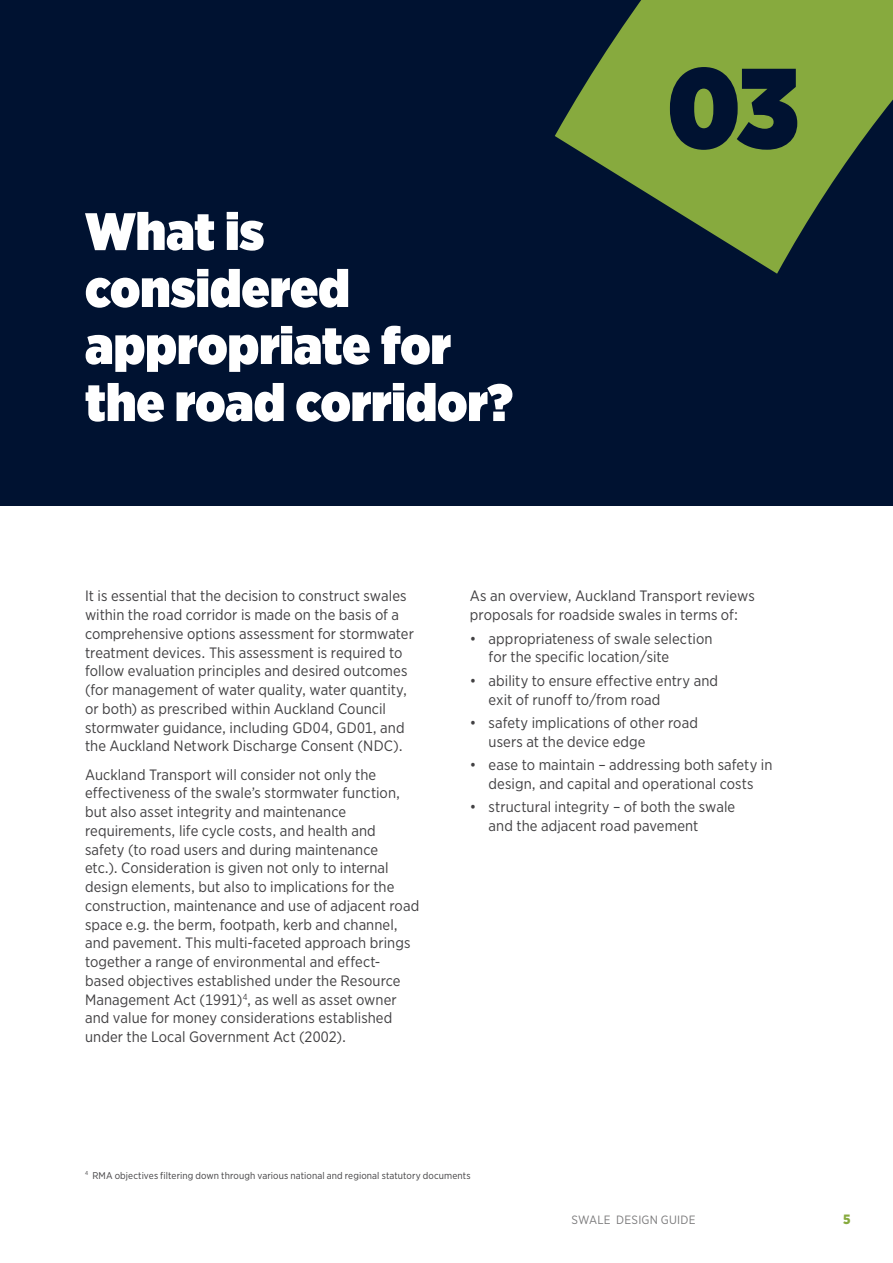
<style>
.page{position:relative;width:893px;height:1263px;background:#fff}
.page>*{position:absolute;margin:0;border:0;box-sizing:border-box;transform-origin:0 0}
.t1{font:900 113.4px "Gotham Narrow";color:#001231}
.t2{font:900 52.5px/57px "Gotham Narrow";color:#fff}
.t3{font:15px/18.8px "Gotham Narrow";letter-spacing:.005em;color:#414042}
.t4{font:900 13.5px "Gotham Narrow";color:#87aa3e}
.t5{font:12px "Gotham Narrow";letter-spacing:.02em;color:#414042}
.t6{font:9.75px "Gotham Narrow";letter-spacing:.01em;color:#414042}
</style>
<div class="page">
<div style="left:0;top:0;width:893px;height:505px;background:#001231"></div>
<svg style="left:555px;top:0;width:338px;height:274px;fill:#87aa3e"></svg>
<h2 class="t2" style="left:85px;top:202px;width:429px">What is considered appropriate for the road corridor?</h2>
<h1 class="t1" style="left:667px;top:31px;width:133px">03</h1>
<p class="t3" style="left:85px;top:586px;width:330px">It is essential that the decision to construct swales within the road corridor is made on the basis of a comprehensive options assessment for stormwater treatment devices. This assessment is required to follow evaluation principles and desired outcomes (for management of water quality, water quantity, or both) as prescribed within Auckland Council stormwater guidance, including GD04, GD01, and the Auckland Network Discharge Consent (NDC).</p>
<p class="t3" style="left:85px;top:765px;width:336px">Auckland Transport will consider not only the effectiveness of the swale’s stormwater function, but also asset integrity and maintenance requirements, life cycle costs, and health and<br>safety (to road users and during maintenance<br>etc.). Consideration is given not only to internal design elements, but also to implications for the construction, maintenance and use of adjacent road space e.g. the berm, footpath, kerb and channel, and pavement. This multi-faceted approach brings together a range of environmental and effect&shy;based objectives established under the Resource Management Act (1991)<sup>4</sup>, as well as asset owner and value for money considerations established under the Local Government Act (2002).</p>
<p class="t3" style="left:470px;top:586px;width:286px">As an overview, Auckland Transport reviews proposals for roadside swales in terms of:</p>
<p class="t3" style="left:489px;top:629px;width:225px;text-indent:-19px">• appropriateness of swale selection for the specific location/site</p>
<p class="t3" style="left:489px;top:671px;width:231px;text-indent:-19px">• ability to ensure effective entry and exit of runoff to/from road</p>
<p class="t3" style="left:489px;top:713px;width:211px;text-indent:-19px">• safety implications of other road users at the device edge</p>
<p class="t3" style="left:470px;top:755px;width:304px;text-align:center">• ease to maintain – addressing both safety in design, and capital and operational costs</p>
<p class="t3" style="left:489px;top:797px;width:248px;text-indent:-19px">• structural integrity – of both the swale and the adjacent road pavement</p>
<p class="t6" style="left:85px;top:1169px;width:387px"><sup>4</sup> RMA objectives filtering down through various national and regional statutory documents</p>
<p class="t5" style="left:571px;top:1212px;width:126px">SWALE DESIGN GUIDE</p>
<p class="t4" style="left:843px;top:1210px;width:9px">5</p>
</div>
